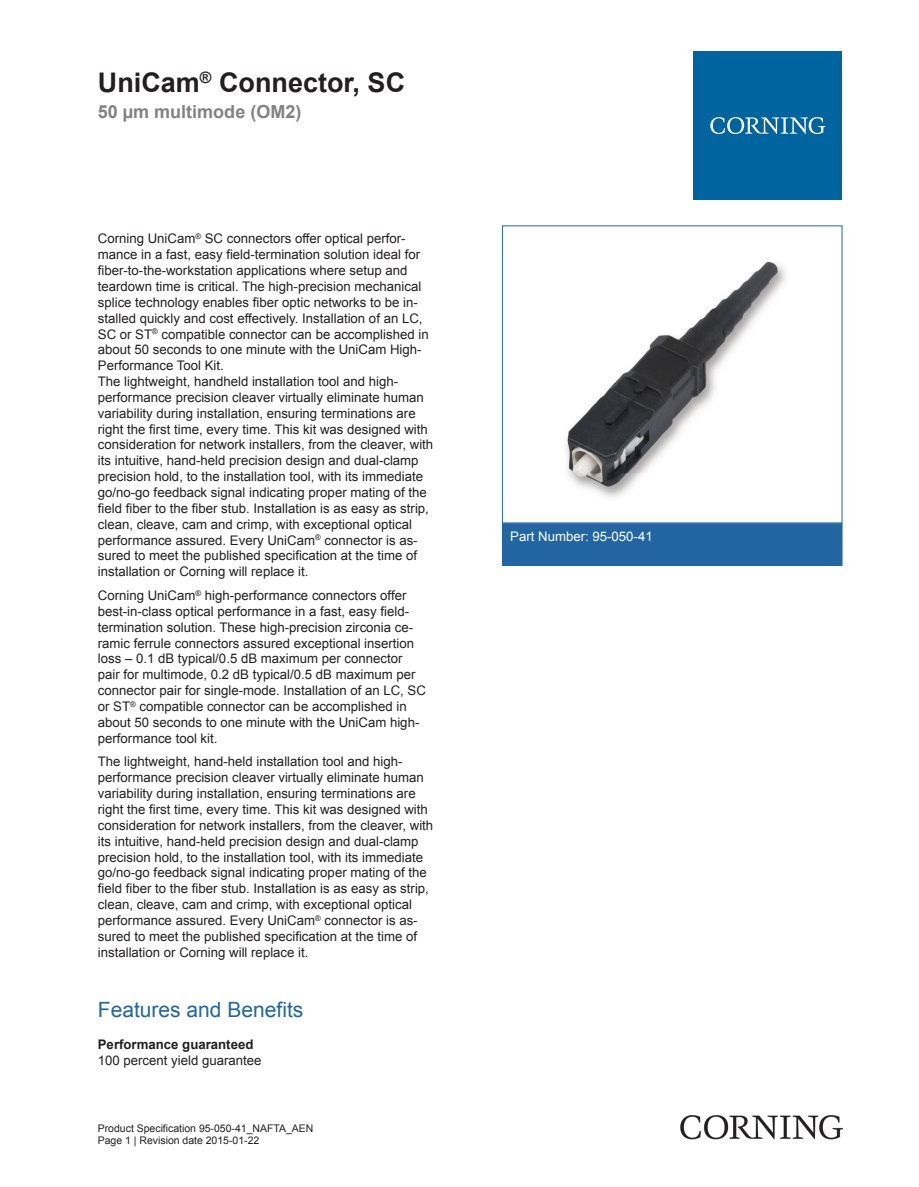
<style>
.page{position:relative;width:919px;height:1187px;background:#fff}
.page>*{position:absolute;margin:0;border:0;box-sizing:border-box;transform-origin:0 0}
.t1{font:700 27px "Arial";color:#231f20}
.t2{font:21px "Arial";color:#2166a2}
.t3{font:700 18px "Arial";color:#808285}
.t4{font:13.2px/15.9px "Arial";color:#231f20}
.t5{font:700 13.2px "Arial";color:#231f20}
.t6{font:13.2px "Arial";color:#fff}
.t7{font:10.5px/12.6px "Arial";color:#231f20}
</style>
<div class="page">
<img style="left:566px;top:261px;width:220px;height:236px">
<div style="left:502px;top:523px;width:340px;height:42px;background:#2166a2"></div>
<div style="left:502px;top:523px;width:340px;height:43px;border:1px solid #2166a2"></div>
<div style="left:693px;top:51px;width:149px;height:149px;background:#00649e"></div>
<svg style="left:710px;top:117px;width:115px;height:17px"></svg>
<img style="left:680px;top:1115px;width:162px;height:24px">
<h1 class="t1" style="left:98px;top:64px;width:309px">UniCam<sup>®</sup> Connector, SC</h1>
<h3 class="t3" style="left:98px;top:100px;width:205px">50 µm multimode (OM2)</h3>
<p class="t4" style="left:98px;top:231px;width:337px">Corning UniCam<sup>®</sup> SC connectors offer optical perfor&shy;mance in a fast, easy field -termination solution ideal for fiber -to -the -workstation applications where setup and teardown time is critical. The high -precision mechanical splice technology enables fiber optic networks to be in&shy;stalled quickly and cost effectively. Installation of an LC, SC or ST<sup>®</sup> compatible connector can be accomplished in about 50 seconds to one minute with the UniCam High - Performance Tool Kit.<br>The lightweight, handheld installation tool and high - performance precision cleaver virtually eliminate human variability during installation, ensuring terminations are right the first time, every time. This kit was designed with consideration for network installers, from the cleaver, with its intuitive, hand -held precision design and dual -clamp precision hold, to the installation tool, with its immediate go/no -go feedback signal indicating proper mating of the field fiber to the fiber stub. Installation is as easy as strip, clean, cleave, cam and crimp, with exceptional optical performance assured. Every UniCam<sup>®</sup> connector is as&shy;sured to meet the published specification at the time of installation or Corning will replace it.</p>
<p class="t4" style="left:98px;top:587px;width:329px">Corning UniCam<sup>®</sup> high -performance connectors offer best -in -class optical performance in a fast, easy field - termination solution. These high -precision zirconia ce&shy;ramic ferrule connectors assured exceptional insertion loss – 0.1 dB typical/0.5 dB maximum per connector pair for multimode, 0.2 dB typical/0.5 dB maximum per connector pair for single -mode. Installation of an LC, SC or ST<sup>®</sup> compatible connector can be accomplished in about 50 seconds to one minute with the UniCam high - performance tool kit.</p>
<p class="t4" style="left:98px;top:754px;width:337px">The lightweight, hand -held installation tool and high - performance precision cleaver virtually eliminate human variability during installation, ensuring terminations are right the first time, every time. This kit was designed with consideration for network installers, from the cleaver, with its intuitive, hand -held precision design and dual -clamp precision hold, to the installation tool, with its immediate go/no -go feedback signal indicating proper mating of the field fiber to the fiber stub. Installation is as easy as strip, clean, cleave, cam and crimp, with exceptional optical performance assured. Every UniCam<sup>®</sup> connector is as&shy;sured to meet the published specification at the time of installation or Corning will replace it.</p>
<h2 class="t2" style="left:98px;top:995px;width:207px">Features and Benefits</h2>
<p class="t5" style="left:98px;top:1035px;width:157px">Performance guaranteed</p>
<p class="t4" style="left:98px;top:1052px;width:165px">100 percent yield guarantee</p>
<p class="t7" style="left:98px;top:1121px;width:217px">Product Specification 95-050-41_NAFTA_AEN<br>Page 1 | Revision date 2015-01-22</p>
<p class="t6" style="left:510px;top:527px;width:144px">Part Number: 95-050-41</p>
</div>
